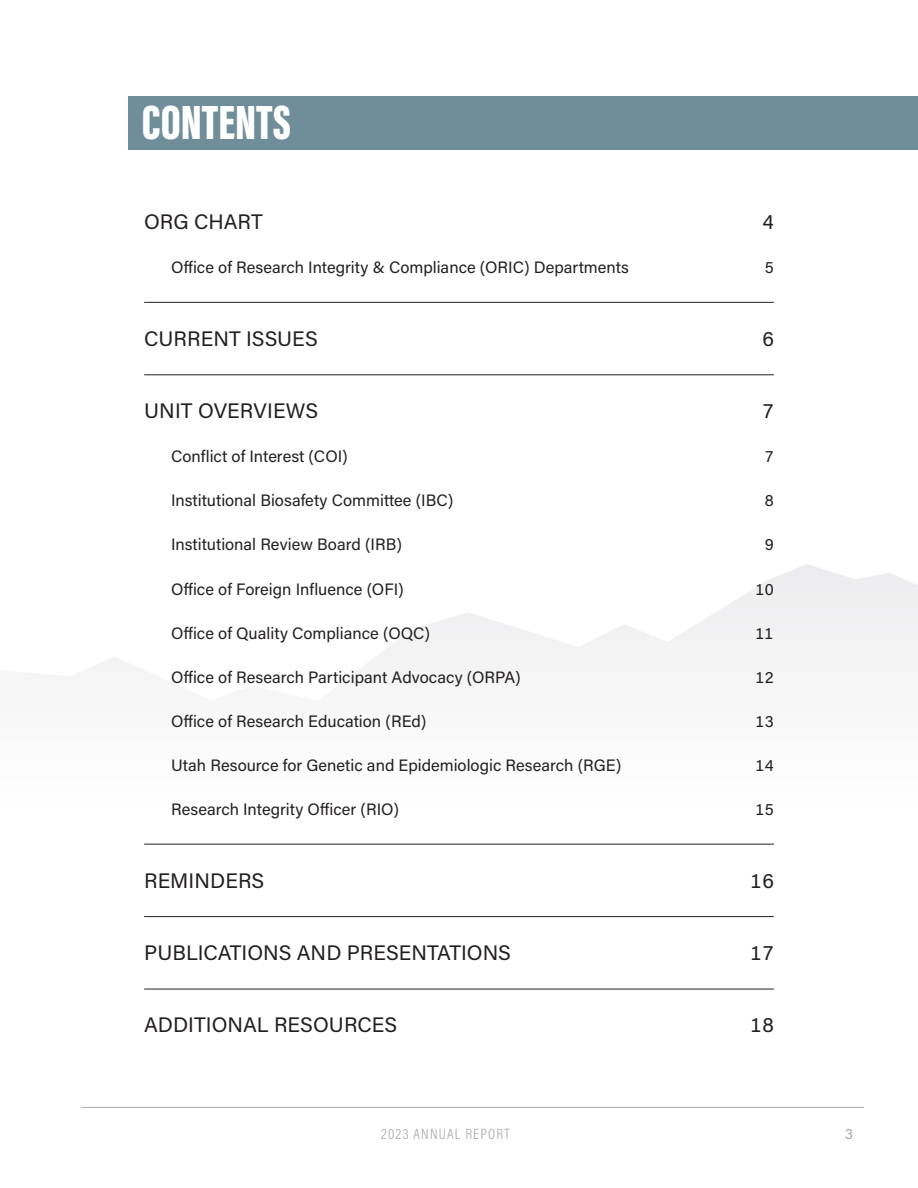
<style>
.page{position:relative;width:918px;height:1188px;background:#fff}
.page>*{position:absolute;margin:0;border:0;box-sizing:border-box;transform-origin:0 0}
.Header_Right_Spread{font:900 49.5px "Acumin Pro Extra Cond";color:#fff}
.t1{font:21px "Acumin Pro";color:#231f20}
.t2{font:16.5px "Acumin Pro";color:#231f20}
.t3{font:300 15px "Acumin Pro Cond";letter-spacing:.075em;color:#a8a9ad}
.t4{font:15px "Acumin Pro";color:#a8a9ad}
</style>
<div class="page">
<hr style="left:81px;top:1107px;width:783px;height:1px;background:#a8a9ad">
<svg style="left:85px;top:564px;width:833px;height:425px"></svg>
<div style="left:128px;top:96px;width:790px;height:54px;background:#6f8e99"></div>
<hr style="left:144px;top:302px;width:630px;height:1px;background:#231f20">
<hr style="left:144px;top:375px;width:630px;height:1px;background:#231f20">
<hr style="left:144px;top:844px;width:630px;height:1px;background:#231f20">
<hr style="left:144px;top:916px;width:630px;height:1px;background:#231f20">
<hr style="left:144px;top:989px;width:630px;height:1px;background:#231f20">
<p class="Header_Right_Spread" style="left:142px;top:92px;width:151px">CONTENTS</p>
<p class="t1" style="left:144px;top:207px;width:120px">ORG CHART</p>
<p class="t1" style="left:762px;top:207px;width:13px">4</p>
<p class="t2" style="left:171px;top:256px;width:459px">Office of Research Integrity &amp; Compliance (ORIC) Departments</p>
<p class="t2" style="left:765px;top:256px;width:11px">5</p>
<p class="t1" style="left:144px;top:324px;width:175px">CURRENT ISSUES</p>
<p class="t1" style="left:762px;top:324px;width:13px">6</p>
<p class="t1" style="left:144px;top:396px;width:176px">UNIT OVERVIEWS</p>
<p class="t1" style="left:762px;top:396px;width:13px">7</p>
<p class="t2" style="left:171px;top:445px;width:178px">Conflict of Interest (COI)</p>
<p class="t2" style="left:765px;top:445px;width:11px">7</p>
<p class="t2" style="left:171px;top:489px;width:284px">Institutional Biosafety Committee (IBC)</p>
<p class="t2" style="left:765px;top:489px;width:11px">8</p>
<p class="t2" style="left:171px;top:533px;width:232px">Institutional Review Board (IRB)</p>
<p class="t2" style="left:765px;top:533px;width:11px">9</p>
<p class="t2" style="left:171px;top:577px;width:234px">Office of Foreign Influence (OFI)</p>
<p class="t2" style="left:756px;top:577px;width:20px">10</p>
<p class="t2" style="left:171px;top:621px;width:260px">Office of Quality Compliance (OQC)</p>
<p class="t2" style="left:756px;top:621px;width:20px">11</p>
<p class="t2" style="left:171px;top:666px;width:351px">Office of Research Participant Advocacy (ORPA)</p>
<p class="t2" style="left:756px;top:666px;width:20px">12</p>
<p class="t2" style="left:171px;top:710px;width:257px">Office of Research Education (REd)</p>
<p class="t2" style="left:756px;top:710px;width:20px">13</p>
<p class="t2" style="left:171px;top:754px;width:452px">Utah Resource for Genetic and Epidemiologic Research (RGE)</p>
<p class="t2" style="left:756px;top:754px;width:20px">14</p>
<p class="t2" style="left:171px;top:798px;width:230px">Research Integrity Officer (RIO)</p>
<p class="t2" style="left:756px;top:798px;width:20px">15</p>
<p class="t1" style="left:144px;top:866px;width:122px">REMINDERS</p>
<p class="t1" style="left:751px;top:866px;width:24px">16</p>
<p class="t1" style="left:144px;top:938px;width:368px">PUBLICATIONS AND PRESENTATIONS</p>
<p class="t1" style="left:751px;top:938px;width:24px">17</p>
<p class="t1" style="left:144px;top:1011px;width:255px">ADDITIONAL RESOURCES</p>
<p class="t1" style="left:751px;top:1011px;width:24px">18</p>
<p class="t3" style="left:381px;top:1124px;width:130px">2023 ANNUAL REPORT</p>
<p class="t4" style="left:845px;top:1123px;width:10px">3</p>
</div>
